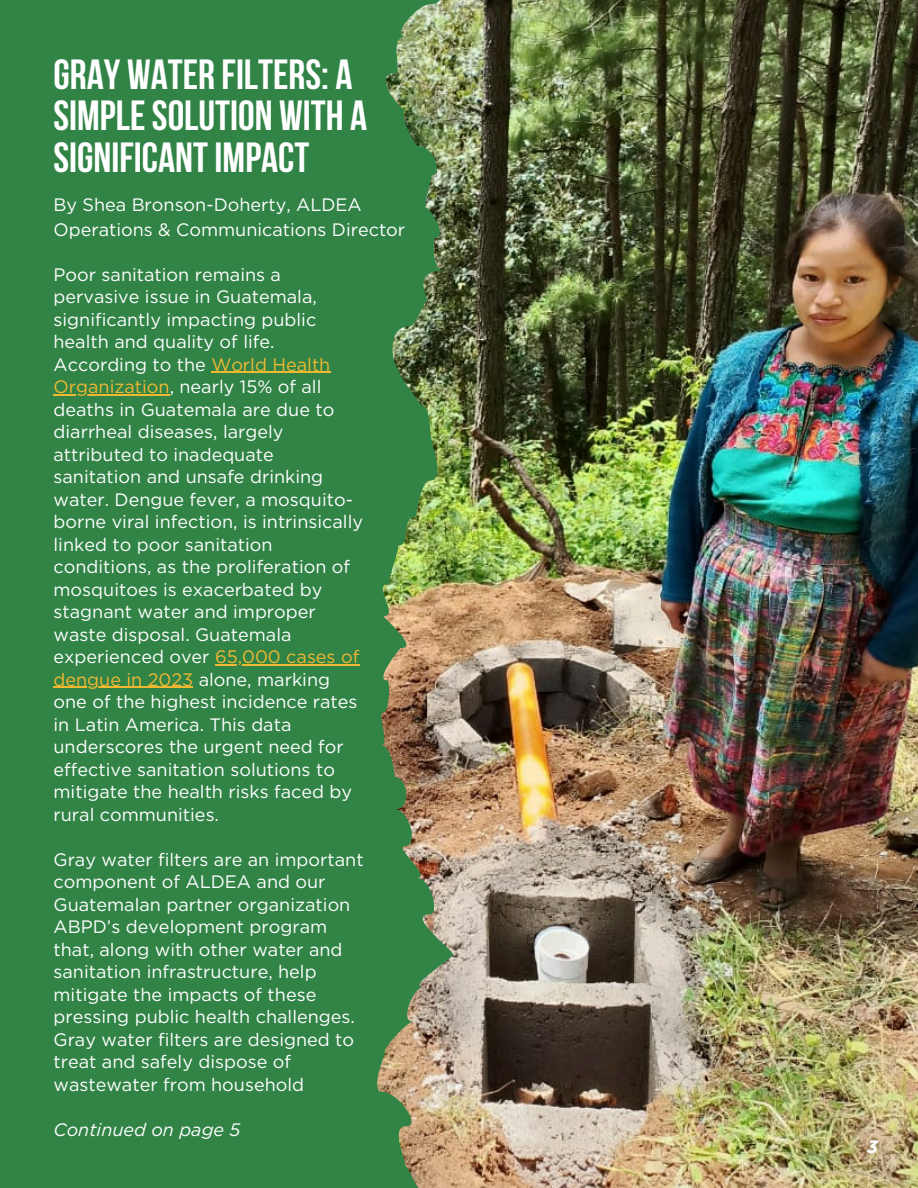
<style>
.page{position:relative;width:918px;height:1188px;background:#fff}
.page>*{position:absolute;margin:0;border:0;box-sizing:border-box;transform-origin:0 0}
.t1{font:700 42px/41.7px "Bebas Neue";color:#fff}
.t2{font:18px/22.5px "Gotham";color:#fff}
.t3{font:italic 18px "Gotham";color:#fff}
.t4{font:italic 700 18px "Gotham";color:#fff}
.s1{color:#f1b832}
</style>
<div class="page">
<img style="left:459px;top:0;width:459px;height:1188px">
<img style="left:335px;top:0;width:124px;height:1188px">
<div style="left:0;top:0;width:335px;height:1188px;background:#318346"></div>
<hr style="left:211px;top:372px;width:119px;height:1px;background:#f1b832">
<hr style="left:54px;top:394px;width:116px;height:2px;background:#f1b832">
<hr style="left:215px;top:664px;width:144px;height:2px;background:#f1b832">
<hr style="left:54px;top:687px;width:139px;height:1px;background:#f1b832">
<p class="t1" style="left:54px;top:57px;width:315px">GRAYWATERFILTERS: A<br>SIMPLESOLUTION WITHA<br>SIGNIFICANTIMPACT</p>
<p class="t2" style="left:54px;top:192px;width:353px;line-height:24.8px">By Shea Bronson-Doherty, ALDEA<br>Operations &amp; Communications Director</p>
<p class="t2" style="left:54px;top:263px;width:278px">Poor sanitation remains a pervasive issue in Guatemala, significantly impacting public health and quality of life.<br>According to the <span class="s1">World Health</span></p>
<h1 class="t2" style="left:54px;top:376px;width:311px"><span class="s1">Organization</span>, nearly 15% of all deaths in Guatemala are due to diarrheal diseases, largely attributed to inadequate sanitation and unsafe drinking water. Dengue fever, a mosquito&shy;borne viral infection, is intrinsically linked to poor sanitation conditions, as the proliferation of mosquitoes is exacerbated by stagnant water and improper waste disposal. Guatemala experienced over <span class="s1">65,000 cases of</span></h1>
<p class="t2" style="left:54px;top:668px;width:306px"><span class="s1">dengue in 2023</span> alone, marking one of the highest incidence rates in Latin America. This data underscores the urgent need for effective sanitation solutions to mitigate the health risks faced by rural communities.</p>
<p class="t2" style="left:54px;top:848px;width:312px">Gray water filters are an important component of ALDEA and our<br>Guatemalan partner organization<br>ABPD’s development program that, along with other water and sanitation infrastructure, help mitigate the impacts of these pressing public health challenges.<br>Gray water filters are designed to treat and safely dispose of wastewater from household</p>
<p class="t3" style="left:54px;top:1119px;width:188px">Continued on page 5</p>
<p class="t4" style="left:867px;top:1136px;width:12px">3</p>
</div>
